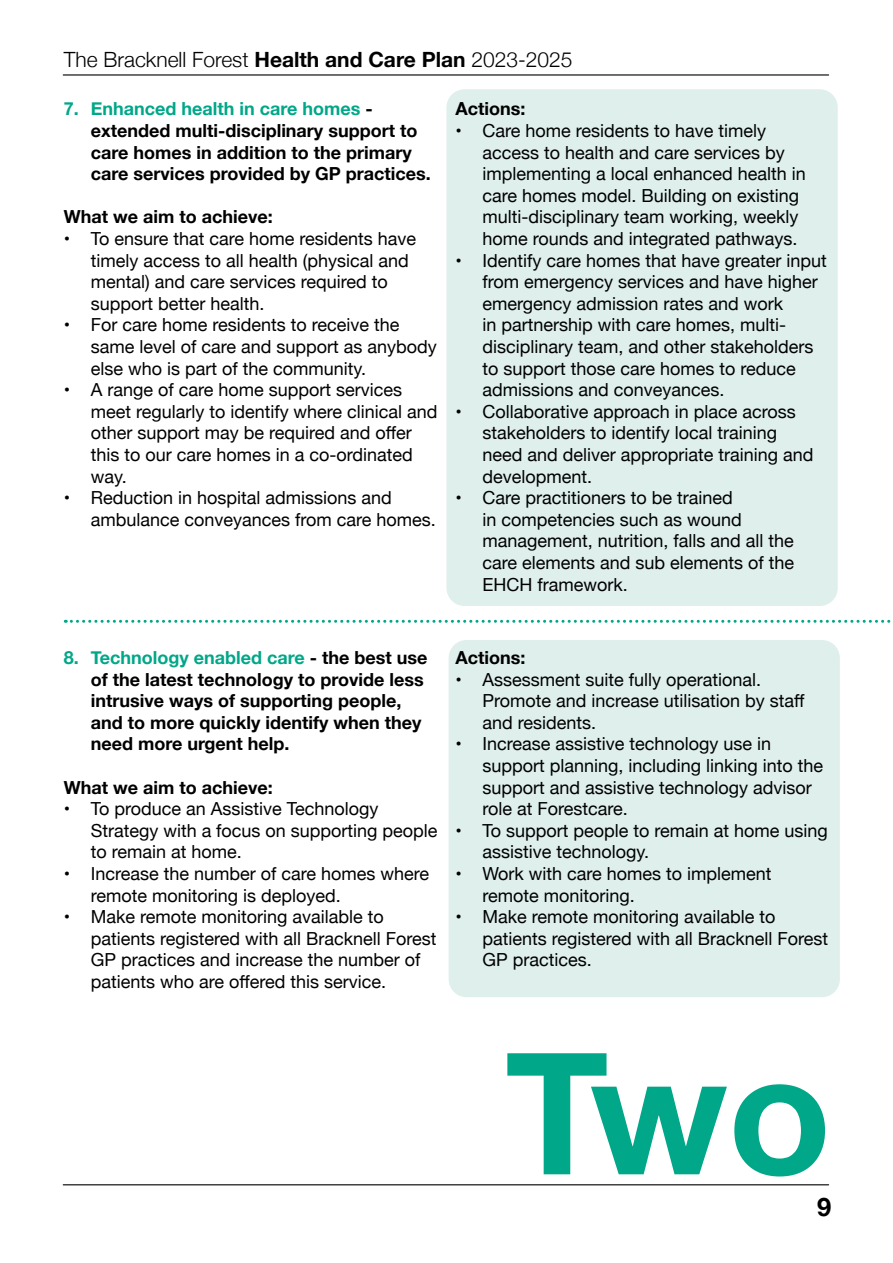
<style>
.page{position:relative;width:893px;height:1263px;background:#fff}
.page>*{position:absolute;margin:0;border:0;box-sizing:border-box;transform-origin:0 0}
.t1{font:700 169.5px "Helvetica Neue";color:#00a788}
.t2{font:700 25.5px "Helvetica Neue";color:#000}
.t3{font:300 21px "Helvetica Neue";color:#000}
.t4{font:18px/21.6px "Helvetica Neue";color:#000}
.t5{font:700 18px/21.6px "Helvetica Neue";color:#000}
.s1{font-weight:700}
.s2{color:#00a788}
</style>
<div class="page">
<hr style="left:63px;top:74px;width:766px;height:2px;background:#000">
<hr style="left:63px;top:1184px;width:766px;height:1px;background:#000">
<div style="left:449px;top:640px;width:391px;height:357px;background:#deefec;border-radius:18px"></div>
<div style="left:446px;top:89px;width:392px;height:517px;background:#deefec;border-radius:18px"></div>
<svg style="left:65px;top:620px;width:826px;height:3px"></svg>
<p class="t3" style="left:64px;top:43px;width:510px">The Bracknell Forest <span class="s1">Health and Care Plan</span> 2023-2025</p>
<p class="t5" style="left:91px;top:99px;width:342px;text-indent:-27px"><span class="s2">7. Enhanced health in care homes</span> - extended multi-disciplinary support to care homes in addition to the primary care services provided by GP practices.</p>
<p class="t5" style="left:64px;top:207px;width:210px">What we aim to achieve:</p>
<p class="t4" style="left:91px;top:229px;width:327px;text-indent:-27px">• To ensure that care home residents have timely access to all health (physical and mental) and care services required to support better health.</p>
<p class="t4" style="left:91px;top:315px;width:348px;text-indent:-27px">• For care home residents to receive the same level of care and support as anybody else who is part of the community.</p>
<p class="t4" style="left:91px;top:380px;width:348px;text-indent:-27px">• A range of care home support services meet regularly to identify where clinical and other support may be required and offer this to our care homes in a co-ordinated way.</p>
<p class="t4" style="left:91px;top:488px;width:347px;text-indent:-27px">• Reduction in hospital admissions and ambulance conveyances from care homes.</p>
<p class="t5" style="left:455px;top:99px;width:71px">Actions:</p>
<p class="t4" style="left:482px;top:121px;width:325px;text-indent:-27px">• Care home residents to have timely access to health and care services by implementing a local enhanced health in care homes model. Building on existing multi-disciplinary team working, weekly home rounds and integrated pathways.</p>
<p class="t4" style="left:482px;top:250px;width:346px;text-indent:-27px">• Identify care homes that have greater input from emergency services and have higher emergency admission rates and work<br>in partnership with care homes, multi&shy;disciplinary team, and other stakeholders to support those care homes to reduce admissions and conveyances.</p>
<p class="t4" style="left:482px;top:402px;width:333px;text-indent:-27px">• Collaborative approach in place across stakeholders to identify local training need and deliver appropriate training and development.</p>
<p class="t4" style="left:482px;top:488px;width:313px;text-indent:-27px">• Care practitioners to be trained<br>in competencies such as wound management, nutrition, falls and all the care elements and sub elements of the<br>EHCH framework.</p>
<p class="t5" style="left:91px;top:647px;width:338px;text-indent:-27px"><span class="s2">8. Technology enabled care</span> - the best use of the latest technology to provide less intrusive ways of supporting people, and to more quickly identify when they need more urgent help.</p>
<p class="t5" style="left:64px;top:777px;width:210px">What we aim to achieve:</p>
<p class="t4" style="left:91px;top:799px;width:348px;text-indent:-27px">• To produce an Assistive Technology<br>Strategy with a focus on supporting people to remain at home.</p>
<p class="t4" style="left:91px;top:864px;width:340px;text-indent:-27px">• Increase the number of care homes where remote monitoring is deployed.</p>
<p class="t4" style="left:91px;top:907px;width:347px;text-indent:-27px">• Make remote monitoring available to patients registered with all Bracknell Forest GP practices and increase the number of patients who are offered this service.</p>
<p class="t5" style="left:455px;top:647px;width:71px">Actions:</p>
<p class="t4" style="left:482px;top:669px;width:324px;text-indent:-27px">• Assessment suite fully operational.<br>Promote and increase utilisation by staff and residents.</p>
<p class="t4" style="left:482px;top:734px;width:342px;text-indent:-27px">• Increase assistive technology use in support planning, including linking into the support and assistive technology advisor role at Forestcare.</p>
<p class="t4" style="left:482px;top:820px;width:347px;text-indent:-27px">• To support people to remain at home using assistive technology.</p>
<p class="t4" style="left:482px;top:864px;width:291px;text-indent:-27px">• Work with care homes to implement remote monitoring.</p>
<p class="t4" style="left:482px;top:907px;width:347px;text-indent:-27px">• Make remote monitoring available to patients registered with all Bracknell Forest<br>GP practices.</p>
<p class="t1" style="left:505px;top:981px;width:328px">Two</p>
<h2 class="t2" style="left:817px;top:1186px;width:16px">9</h2>
</div>
